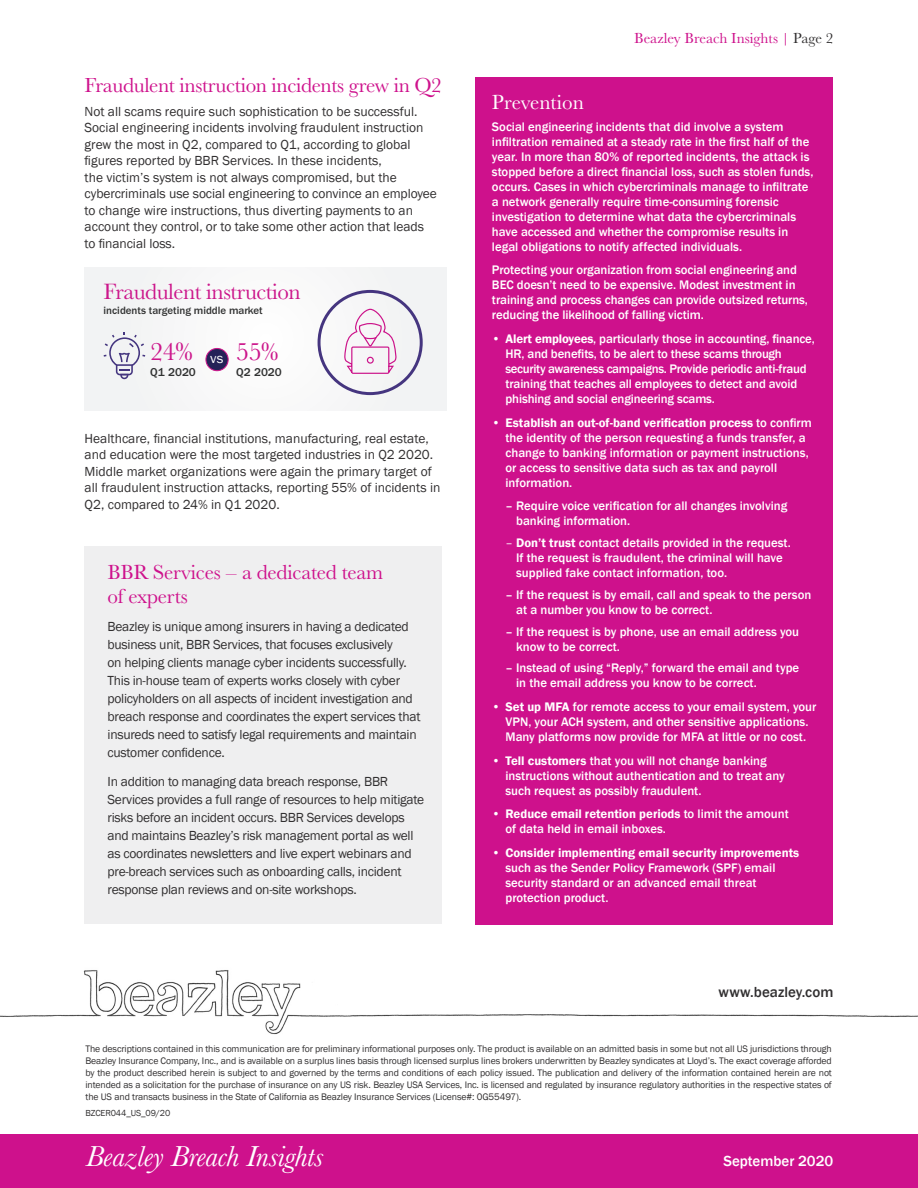
<style>
.page{position:relative;width:918px;height:1188px;background:#fff}
.page>*{position:absolute;margin:0;border:0;box-sizing:border-box;transform-origin:0 0}
.t1{font:italic 30px "Baskerville MT Std";letter-spacing:-.01em;color:#fff}
.t2{font:25.95px "Baskerville URW";color:#cc168b}
.t3{font:22.8px "Baskerville URW";letter-spacing:-.02em;color:#cc168b}
.Body_Copy{font:21px "Baskerville URW";letter-spacing:-.015em;color:#ce118c}
.Sub_heading{font:21px/24px "Baskerville URW";letter-spacing:-.01em;color:#ce118c}
.Body_Copy-2{font:21px "Baskerville URW";color:#fff}
.t4{font:15px "Baskerville URW";color:#ce118c}
.Body_Copy-3{font:500 15px "Franklin Gothic";color:#312f30}
.t5{font:500 15px "Franklin Gothic";color:#fff}
.t6{font:14.25px "Franklin Gothic";color:#fff}
.Body_Copy-4{font:13.5px/18px "Franklin Gothic";letter-spacing:-.02em;color:#312f30}
.Body_Copy-5{font:13.5px/16.5px "Franklin Gothic";color:#312f30}
.Body_Copy-6{font:500 12.75px/15px "Franklin Gothic";color:#fff}
.t7{font:500 11.85px "Franklin Gothic";color:#313232}
.t8{font:500 10.95px "Franklin Gothic";color:#313232}
.Disclaimer{font:9.75px/12px "Franklin Gothic";letter-spacing:-.01em;color:#312f30;text-align:justify}
.Jobe_Code{font:9px "Franklin Gothic";letter-spacing:-.01em;color:#312f30}
.s1{color:#312f30}
.s2{font-weight:600}
.s3{font-weight:400}
</style>
<div class="page">
<div style="left:0;top:1134px;width:918px;height:54px;background:#ce118c"></div>
<div style="left:85px;top:268px;width:361px;height:142px;background:#f7f7f8"></div>
<svg style="left:104px;top:332px;width:41px;height:47px"></svg>
<div style="left:206px;top:348px;width:22px;height:23px;background:#252258;border-radius:50%"></div>
<div style="left:205px;top:348px;width:24px;height:23px;border:1px solid #cc188c;border-radius:50%"></div>
<div style="left:318px;top:290px;width:105px;height:105px;border:3px solid #45357f;border-radius:50%"></div>
<svg style="left:344px;top:308px;width:54px;height:103px"></svg>
<div style="left:85px;top:546px;width:357px;height:378px;background:#efeff0"></div>
<div style="left:476px;top:77px;width:357px;height:847px;background:#ce118c"></div>
<img style="left:0;top:970px;width:918px;height:65px">
<p class="Body_Copy" style="left:85px;top:73px;width:359px">Fraudulent instruction incidents grew in Q2</p>
<p class="Body_Copy-5" style="left:85px;top:103px;width:354px">Not all scams require such sophistication to be successful.<br>Social engineering incidents involving fraudulent instruction grew the most in Q2, compared to Q1, according to global figures reported by BBR Services. In these incidents,<br>the victim’s system is not always compromised, but the cybercriminals use social engineering to convince an employee to change wire instructions, thus diverting payments to an account they control, or to take some other action that leads to financial loss.</p>
<p class="t3" style="left:104px;top:278px;width:199px">Fraudulent instruction</p>
<p class="t8" style="left:104px;top:304px;width:161px">incidents targeting middle market</p>
<p class="t2" style="left:150px;top:336px;width:44px">24%</p>
<p class="t2" style="left:236px;top:336px;width:44px">55%</p>
<p class="t6" style="left:210px;top:349px;width:15px">vs</p>
<p class="t7" style="left:150px;top:365px;width:47px">Q1 2020</p>
<p class="t7" style="left:236px;top:365px;width:47px">Q2 2020</p>
<p class="Body_Copy-5" style="left:85px;top:430px;width:357px">Healthcare, financial institutions, manufacturing, real estate, and education were the most targeted industries in Q2 2020.<br>Middle market organizations were again the primary target of all fraudulent instruction attacks, reporting 55% of incidents in Q2, compared to 24% in Q1 2020.</p>
<p class="Sub_heading" style="left:108px;top:560px;width:277px">BBR Services – a dedicated team of experts</p>
<p class="Body_Copy-4" style="left:108px;top:618px;width:315px">Beazley is unique among insurers in having a dedicated business unit, BBR Services, that focuses exclusively<br>on helping clients manage cyber incidents successfully.<br>This in-house team of experts works closely with cyber policyholders on all aspects of incident investigation and breach response and coordinates the expert services that insureds need to satisfy legal requirements and maintain customer confidence.</p>
<p class="Body_Copy-4" style="left:108px;top:773px;width:318px">In addition to managing data breach response, BBR Services provides a full range of resources to help mitigate risks before an incident occurs. BBR Services develops and maintains Beazley’s risk management portal as well as coordinates newsletters and live expert webinars and pre-breach services such as onboarding calls, incident response plan reviews and on-site workshops.</p>
<p class="t4" style="left:634px;top:30px;width:201px">Beazley Breach Insights | <span class="s1">Page 2</span></p>
<p class="Body_Copy-2" style="left:492px;top:90px;width:93px">Prevention</p>
<p class="Body_Copy-6" style="left:492px;top:119px;width:323px">Social engineering incidents that did involve a system infiltration remained at a steady rate in the first half of the year. In more than 80% of reported incidents, the attack is stopped before a direct financial loss, such as stolen funds, occurs. Cases in which cybercriminals manage to infiltrate a network generally require time-consuming forensic investigation to determine what data the cybercriminals have accessed and whether the compromise results in legal obligations to notify affected individuals.</p>
<p class="Body_Copy-6" style="left:492px;top:263px;width:318px">Protecting your organization from social engineering and BEC doesn’t need to be expensive. Modest investment in training and process changes can provide outsized returns, reducing the likelihood of falling victim.</p>
<p class="Body_Copy-6" style="left:505px;top:331px;width:311px;text-indent:-14px"><span class="s2">• Alert employees</span>, particularly those in accounting, finance, HR, and benefits, to be alert to these scams through security awareness campaigns. Provide periodic anti-fraud training that teaches all employees to detect and avoid phishing and social engineering scams.</p>
<p class="Body_Copy-6" style="left:505px;top:415px;width:308px;text-indent:-14px"><span class="s2">• Establish an out-of-band verification process</span> to confirm the identity of the person requesting a funds transfer, a change to banking information or payment instructions, or access to sensitive data such as tax and payroll information.</p>
<p class="Body_Copy-6" style="left:516px;top:499px;width:273px;text-indent:-11px">– Require voice verification for all changes involving banking information.</p>
<p class="Body_Copy-6" style="left:516px;top:535px;width:276px;text-indent:-11px"><span class="s3">–</span> <span class="s2">Don’t trust</span> contact details provided in the request.<br>If the request is fraudulent, the criminal will have supplied fake contact information, too.</p>
<p class="Body_Copy-6" style="left:516px;top:587px;width:297px;text-indent:-11px">– If the request is by email, call and speak to the person at a number you know to be correct.</p>
<p class="Body_Copy-6" style="left:516px;top:624px;width:284px;text-indent:-11px">– If the request is by phone, use an email address you know to be correct.</p>
<p class="Body_Copy-6" style="left:516px;top:661px;width:285px;text-indent:-11px">– Instead of using “Reply,” forward the email and type in the email address you know to be correct.</p>
<p class="Body_Copy-6" style="left:492px;top:699px;width:326px;text-align:center"><span class="s2">• Set up MFA</span> for remote access to your email system, your<br>VPN, your ACH system, and other sensitive applications.<br>Many platforms now provide for MFA at little or no cost.</p>
<p class="Body_Copy-6" style="left:505px;top:753px;width:281px;text-indent:-14px"><span class="s2">• Tell customers</span> that you will not change banking instructions without authentication and to treat any such request as possibly fraudulent.</p>
<p class="Body_Copy-6" style="left:505px;top:807px;width:285px;text-indent:-14px"><span class="s2">• Reduce email retention periods</span> to limit the amount of data held in email inboxes.</p>
<p class="Body_Copy-6" style="left:505px;top:845px;width:295px;text-indent:-14px"><span class="s2">• Consider implementing email security improvements </span>such as the Sender Policy Framework (SPF) email security standard or an advanced email threat protection product.</p>
<p class="Body_Copy-3" style="left:719px;top:983px;width:116px">www.beazley.com</p>
<p class="Disclaimer" style="left:85px;top:1043px;width:748px">The descriptions contained in this communication are for preliminary informational purposes only. The product is available on an admitted basis in some but not all US jurisdictions through Beazley Insurance Company, Inc., and is available on a surplus lines basis through licensed surplus lines brokers underwritten by Beazley syndicates at Lloyd’s. The exact coverage afforded by the product described herein is subject to and governed by the terms and conditions of each policy issued. The publication and delivery of the information contained herein are not intended as a solicitation for the purchase of insurance on any US risk. Beazley USA Services, Inc. is licensed and regulated by insurance regulatory authorities in the respective states of the US and transacts business in the State of California as Beazley Insurance Services (License#: 0G55497).</p>
<p class="Jobe_Code" style="left:85px;top:1108px;width:86px">BZCER044_US_09/20</p>
<h1 class="t1" style="left:85px;top:1139px;width:239px">Beazley Breach Insights</h1>
<p class="t5" style="left:723px;top:1152px;width:111px">September 2020</p>
</div>
